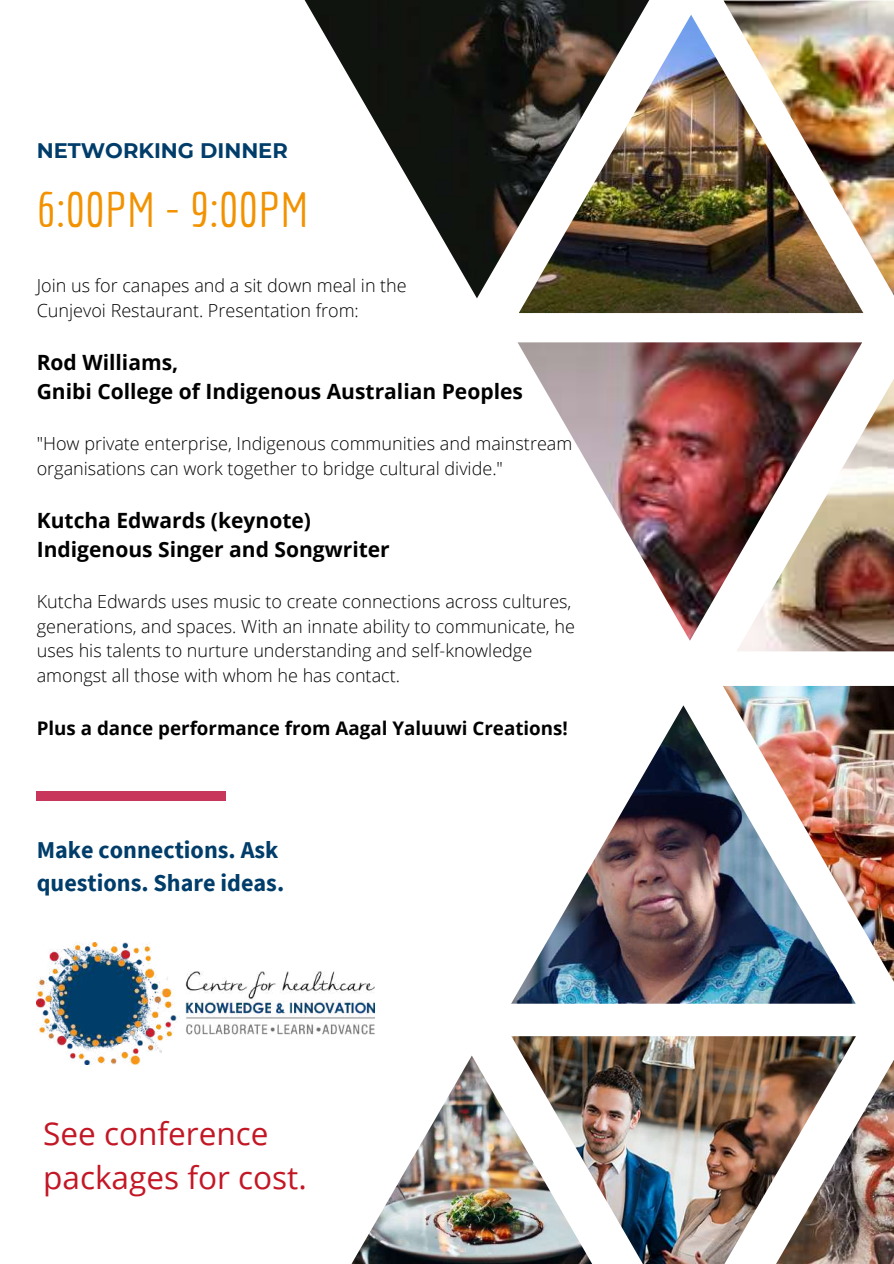
<style>
.page{position:relative;width:894px;height:1264px;background:#fff}
.page>*{position:absolute;margin:0;border:0;box-sizing:border-box;transform-origin:0 0}
.t1{font:48.3px "Economica";color:#f29200}
.t2{font:31.5px/44px "Open Sans";color:#c31725}
.t3{font:700 24.15px/33.8px "Source Sans Pro";color:#003d6a}
.t4{font:700 21px/29.2px "Open Sans";color:#000}
.t5{font:700 21px "Montserrat";color:#003d6a}
.t6{font:700 18.75px "Open Sans";color:#000}
.t7{font:300 18px/24.8px "Open Sans";color:#000}
</style>
<div class="page">
<img style="left:304px;top:0;width:345px;height:298px">
<img style="left:724px;top:1px;width:169px;height:293px">
<img style="left:517px;top:342px;width:344px;height:298px">
<img style="left:723px;top:686px;width:170px;height:294px">
<img style="left:518px;top:15px;width:345px;height:298px">
<img style="left:736px;top:377px;width:157px;height:274px">
<img style="left:511px;top:705px;width:344px;height:298px">
<img style="left:511px;top:1036px;width:344px;height:227px">
<img style="left:352px;top:1055px;width:240px;height:208px">
<img style="left:775px;top:1058px;width:118px;height:205px">
<div style="left:37px;top:791px;width:189px;height:10px;background:#c8375b"></div>
<img style="left:37px;top:942px;width:338px;height:122px">
<p class="t5" style="left:37px;top:138px;width:252px">NETWORKING DINNER</p>
<h1 class="t1" style="left:37px;top:181px;width:273px">6:00PM - 9:00PM</h1>
<p class="t7" style="left:37px;top:273px;width:371px">Join us for canapes and a sit down meal in the<br>Cunjevoi Restaurant. Presentation from:</p>
<p class="t4" style="left:37px;top:347px;width:487px">Rod Williams,<br>Gnibi College of Indigenous Australian Peoples</p>
<p class="t7" style="left:37px;top:430px;width:537px">"How private enterprise, Indigenous communities and mainstream organisations can work together to bridge cultural divide."</p>
<p class="t4" style="left:37px;top:505px;width:354px">Kutcha Edwards (keynote)<br>Indigenous Singer and Songwriter</p>
<p class="t7" style="left:37px;top:588px;width:539px">Kutcha Edwards uses music to create connections across cultures, generations, and spaces. With an innate ability to communicate, he uses his talents to nurture understanding and self-knowledge amongst all those with whom he has contact.</p>
<p class="t6" style="left:37px;top:715px;width:532px">Plus a dance performance from Aagal Yaluuwi Creations!</p>
<h3 class="t3" style="left:37px;top:832px;width:249px">Make connections. Ask questions. Share ideas.</h3>
<h2 class="t2" style="left:43px;top:1110px;width:265px">See conference packages for cost.</h2>
</div>
